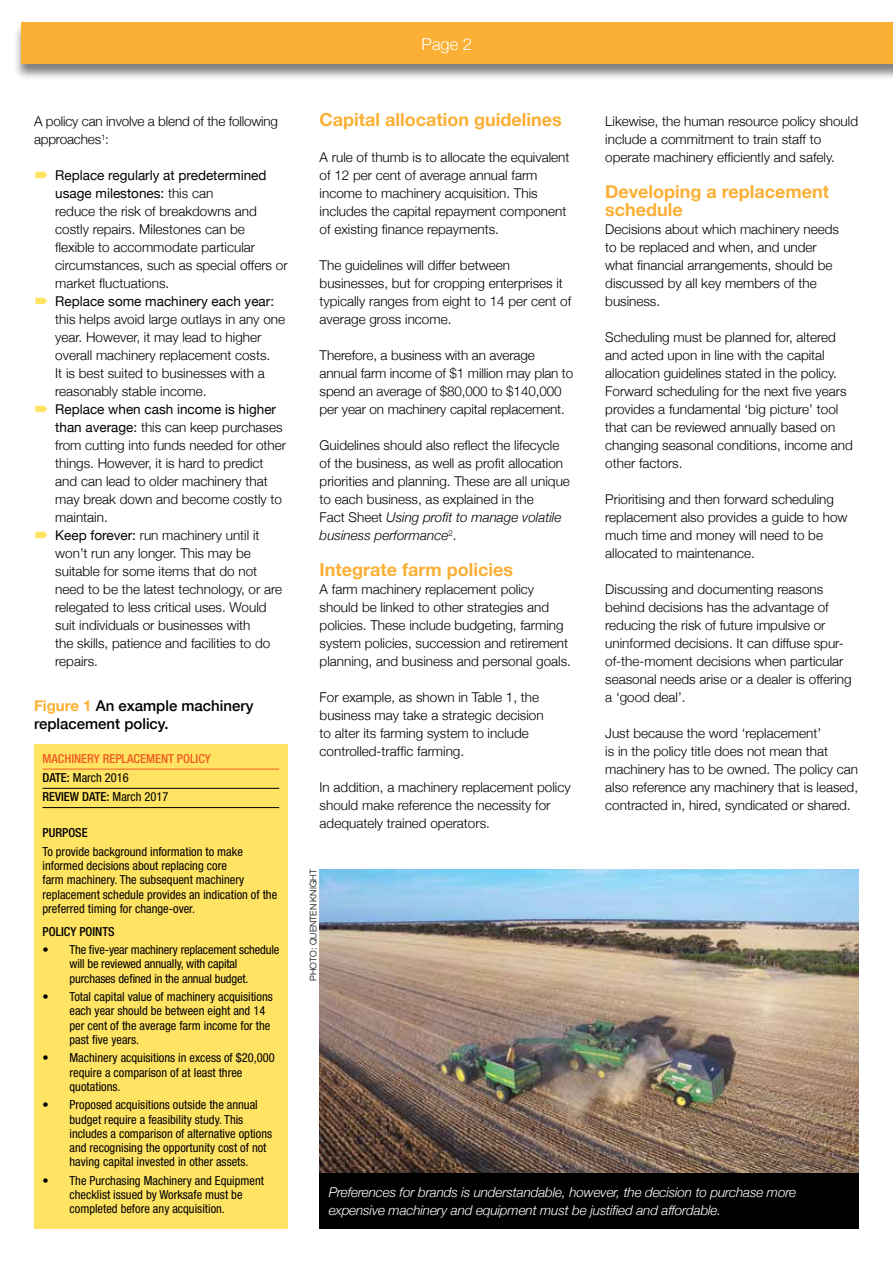
<style>
.page{position:relative;width:893px;height:1263px;background:#fff}
.page>*{position:absolute;margin:0;border:0;box-sizing:border-box;transform-origin:0 0}
.t1{font:700 18px/18px "Helvetica Neue";color:#fbaf34}
.t2{font:300 16.5px "Helvetica Neue";color:#fff}
.t3{font:500 15px/18px "Helvetica Neue";color:#000}
.t4{font:300 13.5px/18px "Helvetica Neue";color:#000}
.t5{font:italic 300 13.5px/18px "Helvetica Neue";letter-spacing:-.01em;color:#fff}
.t6{font:13.5px "Helvetica Neue";color:#000}
.t7{font:condensed 12.45px/14.2px "Helvetica Neue";color:#000}
.t8{font:500 condensed 12.45px/19.2px "Helvetica Neue";color:#f15d22}
.t9{font:500 condensed 12.45px "Helvetica Neue";color:#000}
.t10{font:300 9px "Helvetica Neue";color:#000}
.s1{font-style:italic}
.s2{font-weight:400}
.s3{font-weight:700;color:#fbaf34}
.s4{color:#000}
.s5{font-weight:400;color:#000}
</style>
<div class="page">
<div style="left:13px;top:22px;width:880px;height:59px;background:#000;opacity:.5"></div>
<div style="left:21px;top:22px;width:872px;height:42px;background:#fbaf34"></div>
<img style="left:320px;top:869px;width:539px;height:305px">
<div style="left:34px;top:744px;width:254px;height:485px;background:#ffe363"></div>
<hr style="left:43px;top:769px;width:236px;height:1px;background:#f15d22">
<hr style="left:43px;top:788px;width:236px;height:1px;background:#000">
<hr style="left:43px;top:807px;width:236px;height:1px;background:#000">
<div style="left:320px;top:1174px;width:539px;height:55px;background:#000"></div>
<p class="t2" style="left:422px;top:34px;width:52px">Page 2</p>
<h1 class="t1" style="left:320px;top:110px;width:244px">Capital allocation guidelines</h1>
<p class="t4" style="left:320px;top:148px;width:251px">A rule of thumb is to allocate the equivalent of 12 per cent of average annual farm income to machinery acquisition. This includes the capital repayment component of existing finance repayments.</p>
<p class="t4" style="left:320px;top:256px;width:253px">The guidelines will differ between businesses, but for cropping enterprises it typically ranges from eight to 14 per cent of average gross income.</p>
<p class="t4" style="left:320px;top:346px;width:255px">Therefore, a business with an average annual farm income of $1 million may plan to spend an average of $80,000 to $140,000 per year on machinery capital replacement.</p>
<p class="t4" style="left:320px;top:436px;width:252px">Guidelines should also reflect the lifecycle of the business, as well as profit allocation priorities and planning. These are all unique to each business, as explained in the<br>Fact Sheet <span class="s1">Using profit to manage volatile business performance</span><sup>2</sup>.</p>
<h1 class="t1" style="left:320px;top:560px;width:195px">Integrate farm policies</h1>
<p class="t4" style="left:320px;top:580px;width:253px">A farm machinery replacement policy should be linked to other strategies and policies. These include budgeting, farming system policies, succession and retirement planning, and business and personal goals.</p>
<p class="t4" style="left:320px;top:688px;width:226px">For example, as shown in Table 1, the business may take a strategic decision to alter its farming system to include controlled-traffic farming.</p>
<p class="t4" style="left:320px;top:778px;width:253px">In addition, a machinery replacement policy should make reference the necessity for adequately trained operators.</p>
<p class="t4" style="left:34px;top:112px;width:246px">A policy can involve a blend of the following approaches<sup>1</sup>:</p>
<p class="t4" style="left:55px;top:166px;width:234px"><span class="s2">Replace regularly at predetermined usage milestones:</span> this can<br>reduce the risk of breakdowns and costly repairs. Milestones can be<br>flexible to accommodate particular circumstances, such as special offers or market fluctuations.</p>
<p class="t6" style="left:55px;top:293px;width:220px">Replace some machinery each year:</p>
<p class="t4" style="left:55px;top:310px;width:231px">this helps avoid large outlays in any one year. However, it may lead to higher overall machinery replacement costs.<br>It is best suited to businesses with a reasonably stable income.</p>
<p class="t4" style="left:55px;top:400px;width:232px"><span class="s2">Replace when cash income is higher than average:</span> this can keep purchases from cutting into funds needed for other things. However, it is hard to predict and can lead to older machinery that may break down and become costly to maintain.<br><span class="s2">Keep forever:</span> run machinery until it won’t run any longer. This may be suitable for some items that do not need to be the latest technology, or are relegated to less critical uses. Would suit individuals or businesses with<br>the skills, patience and facilities to do repairs.</p>
<p class="t3" style="left:34px;top:696px;width:221px"><span class="s3">Figure 1</span> An example machinery replacement policy.</p>
<p class="t4" style="left:605px;top:112px;width:254px">Likewise, the human resource policy should include a commitment to train staff to operate machinery efficiently and safely.</p>
<h1 class="t1" style="left:605px;top:182px;width:225px">Developing a replacement schedule</h1>
<p class="t4" style="left:605px;top:220px;width:235px">Decisions about which machinery needs to be replaced and when, and under what financial arrangements, should be discussed by all key members of the business.</p>
<p class="t4" style="left:605px;top:328px;width:249px">Scheduling must be planned for, altered and acted upon in line with the capital allocation guidelines stated in the policy.<br>Forward scheduling for the next five years provides a fundamental ‘big picture’ tool that can be reviewed annually based on changing seasonal conditions, income and other factors.</p>
<p class="t4" style="left:605px;top:490px;width:244px">Prioritising and then forward scheduling replacement also provides a guide to how much time and money will need to be allocated to maintenance.</p>
<p class="t4" style="left:605px;top:580px;width:248px">Discussing and documenting reasons behind decisions has the advantage of reducing the risk of future impulsive or uninformed decisions. It can diffuse spur&shy;of-the-moment decisions when particular seasonal needs arise or a dealer is offering a ‘good deal’.</p>
<p class="t4" style="left:605px;top:724px;width:254px">Just because the word ‘replacement’<br>is in the policy title does not mean that machinery has to be owned. The policy can also reference any machinery that is leased, contracted in, hired, syndicated or shared.</p>
<p class="t8" style="left:43px;top:748px;width:170px">MACHINERY REPLACEMENT POLICY<br><span class="s4">DATE:</span> <span class="s5">March 2016<br></span><span class="s4">REVIEW DATE:</span> <span class="s5">March 2017</span></p>
<p class="t9" style="left:43px;top:825px;width:47px">PURPOSE</p>
<p class="t7" style="left:43px;top:844px;width:236px">To provide background information to make informed decisions about replacing core<br>farm machinery. The subsequent machinery replacement schedule provides an indication of the preferred timing for change-over.</p>
<p class="t9" style="left:43px;top:924px;width:74px">POLICY POINTS</p>
<p class="t7" style="left:70px;top:942px;width:211px;text-indent:-27px">• The five-year machinery replacement schedule will be reviewed annually, with capital purchases defined in the annual budget.</p>
<p class="t7" style="left:70px;top:989px;width:205px;text-indent:-27px">• Total capital value of machinery acquisitions each year should be between eight and 14 per cent of the average farm income for the past five years.</p>
<p class="t7" style="left:70px;top:1051px;width:207px;text-indent:-27px">• Machinery acquisitions in excess of $20,000 require a comparison of at least three quotations.</p>
<p class="t7" style="left:70px;top:1098px;width:204px;text-indent:-27px">• Proposed acquisitions outside the annual budget require a feasibility study. This includes a comparison of alternative options and recognising the opportunity cost of not having capital invested in other assets.</p>
<p class="t7" style="left:70px;top:1173px;width:196px;text-indent:-27px">• The Purchasing Machinery and Equipment checklist issued by Worksafe must be completed before any acquisition.</p>
<p class="t5" style="left:329px;top:1183px;width:469px">Preferences for brands is understandable, however, the decision to purchase more expensive machinery and equipment must be justified and affordable.</p>
<p class="t10" style="left:308px;top:981px;width:113px;rotate:-90deg">PHOTO: QUENTEN KNIGHT</p>
</div>
